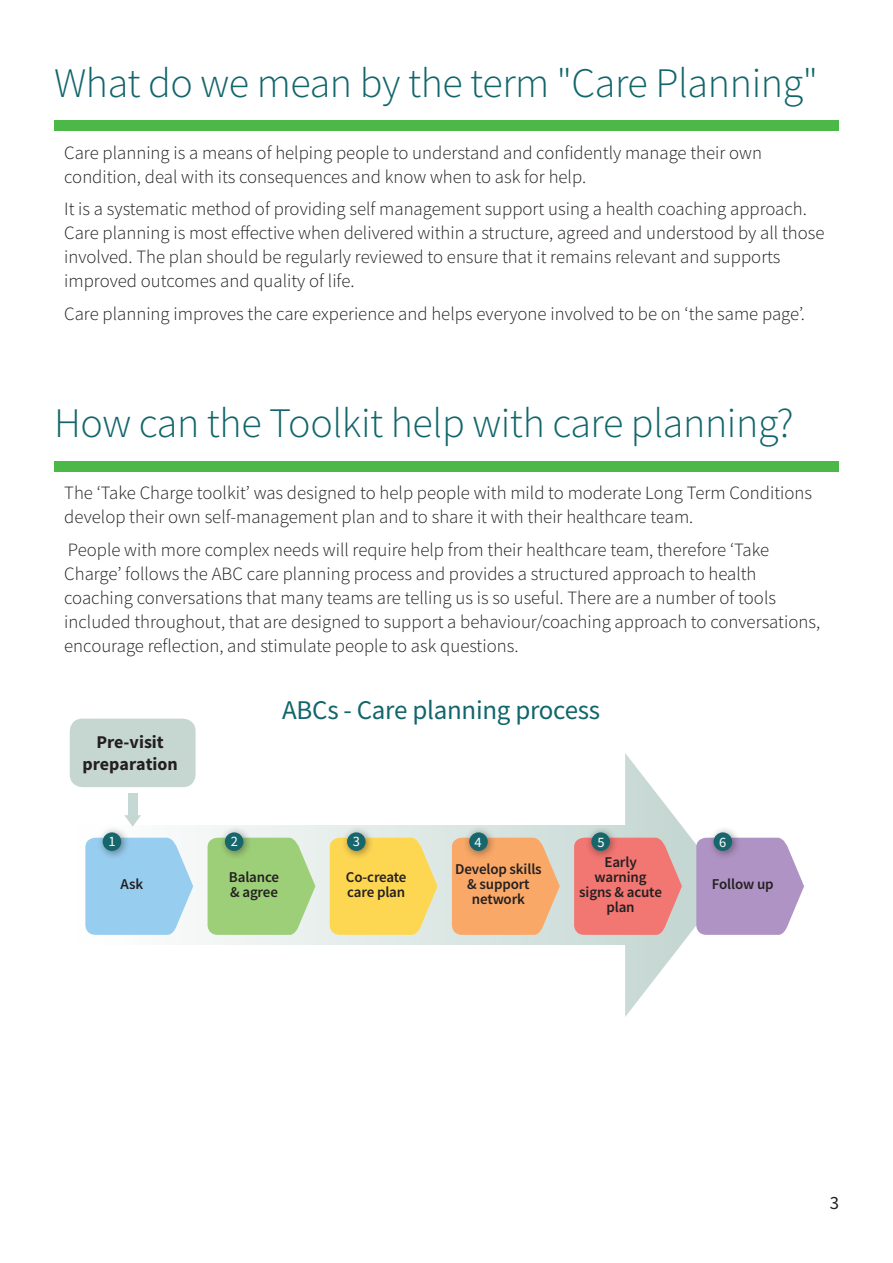
<style>
.page{position:relative;width:893px;height:1263px;background:#fff}
.page>*{position:absolute;margin:0;border:0;box-sizing:border-box;transform-origin:0 0}
.Heading{font:300 42px "Source Sans Pro";letter-spacing:-.01em;color:#11666b}
.Heading_2{font:27px "Source Sans Pro";letter-spacing:-.01em;color:#11666b}
.Body{font:300 18.75px/24px "Source Sans Pro";color:#231f20}
.t1{font:18.75px "Source Sans Pro";color:#231f20}
.Subhead_2_Black{font:700 18px/21.6px "Source Sans Pro";color:#231f20;text-align:center}
.t2{font:600 15px/15px "Source Sans Pro";letter-spacing:-.01em;color:#231f20;text-align:center}
.Bubble_font{font:14.4px "Source Sans Pro";color:#fff}
</style>
<div class="page">
<div style="left:54px;top:120px;width:785px;height:11px;background:#4cb848"></div>
<div style="left:54px;top:461px;width:785px;height:10px;background:#4cb848"></div>
<div style="left:76px;top:825px;width:549px;height:119px;background:linear-gradient(to right,#feffff,#ccdbd5)"></div>
<svg style="left:85px;top:838px;width:108px;height:98px;background:#a2d3f0"></svg>
<div style="left:96px;top:826px;width:34px;height:34px;background:#231f20;opacity:.5"></div>
<div style="left:103px;top:832px;width:18px;height:19px;background:#16666c;border-radius:50%"></div>
<svg style="left:208px;top:838px;width:107px;height:98px;background:#a5d286"></svg>
<div style="left:219px;top:826px;width:34px;height:34px;background:#231f20;opacity:.5"></div>
<div style="left:225px;top:832px;width:18px;height:19px;background:#16666c;border-radius:50%"></div>
<svg style="left:330px;top:838px;width:108px;height:98px;background:#fad963"></svg>
<div style="left:341px;top:826px;width:34px;height:34px;background:#231f20;opacity:.5"></div>
<div style="left:347px;top:832px;width:19px;height:19px;background:#16666c;border-radius:50%"></div>
<svg style="left:452px;top:838px;width:108px;height:98px;background:#f4ae74"></svg>
<div style="left:463px;top:826px;width:34px;height:34px;background:#231f20;opacity:.5"></div>
<div style="left:469px;top:832px;width:19px;height:19px;background:#16666c;border-radius:50%"></div>
<svg style="left:574px;top:753px;width:230px;height:264px"></svg>
<div style="left:707px;top:826px;width:34px;height:34px;background:#231f20;opacity:.5"></div>
<div style="left:714px;top:832px;width:18px;height:19px;background:#16666c;border-radius:50%"></div>
<div style="left:70px;top:719px;width:126px;height:68px;background:#c6d7d1;border-radius:13px"></div>
<svg style="left:124px;top:815px;width:17px;height:12px"></svg>
<div style="left:128px;top:793px;width:9px;height:22px;background:#c5d8d3"></div>
<p class="Heading" style="left:54px;top:57px;width:765px">What do we mean by the term "Care Planning"</p>
<p class="Body" style="left:64px;top:141px;width:699px">Care planning is a means of helping people to understand and confidently manage their own condition, deal with its consequences and know when to ask for help.</p>
<p class="Body" style="left:64px;top:197px;width:762px">It is a systematic method of providing self management support using a health coaching approach.<br>Care planning is most effective when delivered within a structure, agreed and understood by all those involved. The plan should be regularly reviewed to ensure that it remains relevant and supports improved outcomes and quality of life.</p>
<p class="Body" style="left:64px;top:302px;width:742px">Care planning improves the care experience and helps everyone involved to be on ‘the same page’.</p>
<p class="Heading" style="left:54px;top:397px;width:741px">How can the Toolkit help with care planning?</p>
<p class="Body" style="left:64px;top:481px;width:749px">The ‘Take Charge toolkit’ was designed to help people with mild to moderate Long Term Conditions develop their own self-management plan and to share it with their healthcare team.</p>
<p class="Body" style="left:64px;top:537px;width:757px">People with more complex needs will require help from their healthcare team, therefore ‘Take Charge’ follows the ABC care planning process and provides a structured approach to health coaching conversations that many teams are telling us is so useful. There are a number of tools included throughout, that are designed to support a behaviour/coaching approach to conversations, encourage reflection, and stimulate people to ask questions.</p>
<p class="Subhead_2_Black" style="left:82px;top:731px;width:97px">Pre-visit preparation</p>
<p class="Bubble_font" style="left:109px;top:832px;width:9px">1</p>
<p class="t2" style="left:121px;top:877px;width:24px">Ask</p>
<p class="Heading_2" style="left:282px;top:692px;width:320px">ABCs - Care planning process</p>
<p class="Bubble_font" style="left:231px;top:832px;width:9px">2</p>
<p class="t2" style="left:229px;top:869px;width:52px">Balance</p>
<p class="t2" style="left:230px;top:884px;width:49px">&amp; agree</p>
<p class="Bubble_font" style="left:353px;top:832px;width:9px">3</p>
<p class="t2" style="left:346px;top:869px;width:62px">Co-create</p>
<p class="t2" style="left:347px;top:884px;width:60px">care plan</p>
<p class="Bubble_font" style="left:475px;top:832px;width:9px">4</p>
<p class="t2" style="left:455px;top:862px;width:88px">Develop skills &amp; support</p>
<p class="t2" style="left:472px;top:892px;width:55px">network</p>
<p class="Bubble_font" style="left:597px;top:832px;width:9px">5</p>
<p class="t2" style="left:604px;top:854px;width:34px">Early</p>
<p class="t2" style="left:595px;top:869px;width:54px">warning</p>
<p class="t2" style="left:579px;top:884px;width:84px">signs &amp; acute plan</p>
<p class="Bubble_font" style="left:719px;top:832px;width:9px">6</p>
<p class="t2" style="left:712px;top:877px;width:63px">Follow up</p>
<p class="t1" style="left:830px;top:1191px;width:11px">3</p>
</div>
